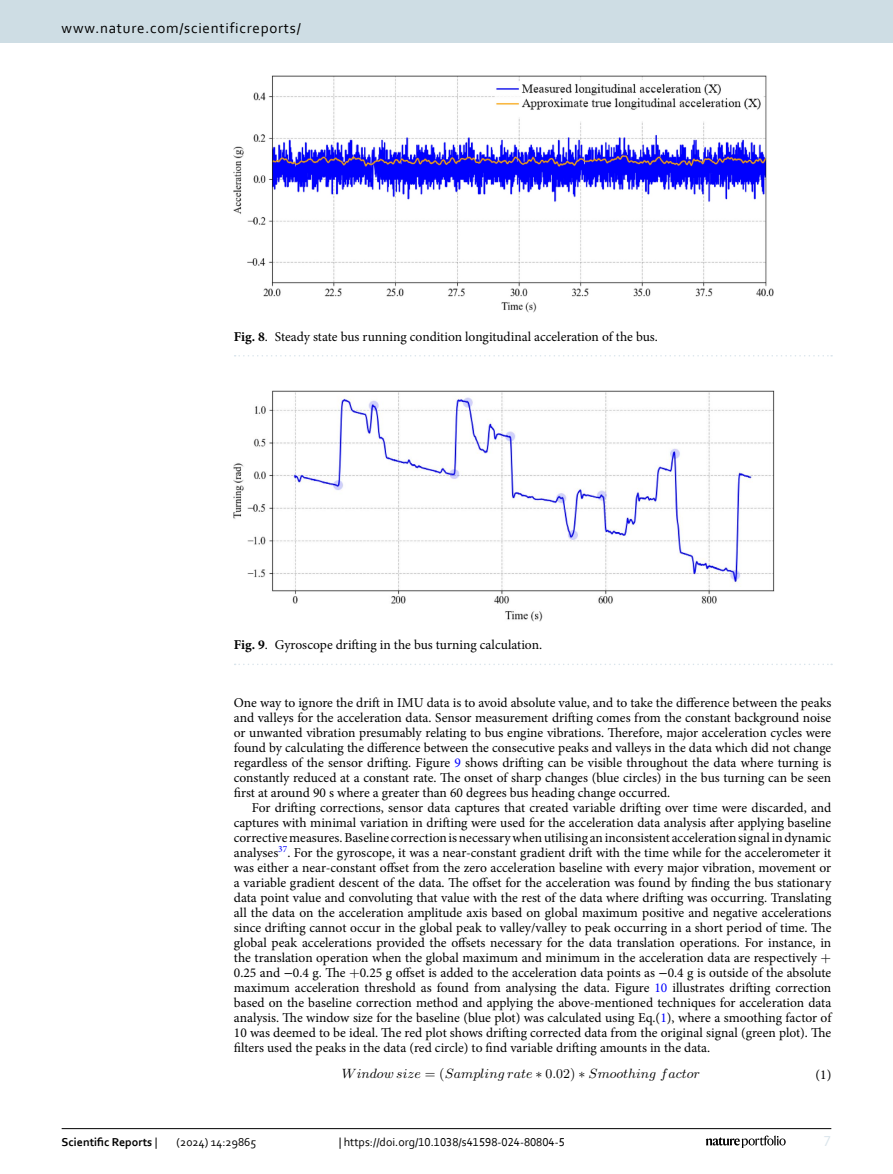
<style>
.page{position:relative;width:893px;height:1174px;background:#fff}
.page>*{position:absolute;margin:0;border:0;box-sizing:border-box;transform-origin:0 0}
.t1{font:15px "Corbel";letter-spacing:.05em;color:#000}
.t2{font:15px "Corbel";color:#d9e4eb}
.Body_Text_Indent{font:13.5px/15px "Minion Pro";color:#000;text-align:justify}
.Figure_Caption{font:13.5px "Minion Pro";color:#000}
.t3{font:13.5px "LM Math Italic 9";color:#000}
.EQ{font:13.5px "Minion Pro";color:#000}
.t4{font:12px "Corbel";color:#000}
.t5{font:700 12px "Corbel";color:#000}
.s1{font-weight:700}
.s2{color:#00f}
.s3{font-family:"LM Roman 9"}
.s4{font-family:"STIX"}
.s5{font-weight:400}
</style>
<div class="page">
<img style="left:234px;top:390px;width:541px;height:231px">
<svg style="left:235px;top:663px;width:597px;height:2px"></svg>
<img style="left:234px;top:76px;width:539px;height:237px">
<svg style="left:235px;top:355px;width:597px;height:1px"></svg>
<hr style="left:62px;top:1128px;width:769px;height:1px;background:#000">
<svg style="left:706px;top:1135px;width:80px;height:12px"></svg>
<div style="left:0;top:0;width:893px;height:43px;background:#cedde4"></div>
<p class="t1" style="left:62px;top:18px;width:241px">www.nature.com/scientificreports/</p>
<p class="Figure_Caption" style="left:234px;top:327px;width:425px"><span class="s1">Fig. 8</span>. Steady state bus running condition longitudinal acceleration of the bus.</p>
<p class="Figure_Caption" style="left:234px;top:636px;width:310px"><span class="s1">Fig. 9</span>. Gyroscope drifting in the bus turning calculation.</p>
<p class="Body_Text_Indent" style="left:234px;top:695px;width:599px">One way to ignore the drift in IMU data is to avoid absolute value, and to take the difference between the peaks and valleys for the acceleration data. Sensor measurement drifting comes from the constant background noise or unwanted vibration presumably relating to bus engine vibrations. Therefore, major acceleration cycles were found by calculating the difference between the consecutive peaks and valleys in the data which did not change regardless of the sensor drifting. Figure <span class="s2">9</span> shows drifting can be visible throughout the data where turning is constantly reduced at a constant rate. The onset of sharp changes (blue circles) in the bus turning can be seen first at around 90 s where a greater than 60 degrees bus heading change occurred.</p>
<p class="Body_Text_Indent" style="left:234px;top:800px;width:599px;text-indent:18px">For drifting corrections, sensor data captures that created variable drifting over time were discarded, and captures with minimal variation in drifting were used for the acceleration data analysis after applying baseline corrective measures. Baseline correction is necessary when utilising an inconsistent acceleration signal in dynamic analyses<sup>37</sup>. For the gyroscope, it was a near-constant gradient drift with the time while for the accelerometer it was either a near-constant offset from the zero acceleration baseline with every major vibration, movement or a variable gradient descent of the data. The offset for the acceleration was found by finding the bus stationary data point value and convoluting that value with the rest of the data where drifting was occurring. Translating all the data on the acceleration amplitude axis based on global maximum positive and negative accelerations since drifting cannot occur in the global peak to valley/valley to peak occurring in a short period of time. The global peak accelerations provided the offsets necessary for the data translation operations. For instance, in the translation operation when the global maximum and minimum in the acceleration data are respectively <span class="s3">+ </span>0.25 and <span class="s4">−</span>0.4 g. The <span class="s3">+</span>0.25 g offset is added to the acceleration data points as <span class="s4">−</span>0.4 g is outside of the absolute maximum acceleration threshold as found from analysing the data. Figure <span class="s2">10</span> illustrates drifting correction based on the baseline correction method and applying the above-mentioned techniques for acceleration data analysis. The window size for the baseline (blue plot) was calculated using Eq.(<span class="s2">1</span>), where a smoothing factor of 10 was deemed to be ideal. The red plot shows drifting corrected data from the original signal (green plot). The filters used the peaks in the data (red circle) to find variable drifting amounts in the data.</p>
<p class="t3" style="left:342px;top:1068px;width:359px">W indow size <span class="s3">= (</span>Sampling rate ∗ <span class="s3">0</span>.<span class="s3">02)</span> ∗ Smoothing factor</p>
<p class="EQ" style="left:815px;top:1065px;width:17px">(1)</p>
<p class="t5" style="left:62px;top:1134px;width:97px">Scientific Reports <span class="s5">|</span></p>
<p class="t4" style="left:177px;top:1134px;width:81px">(2024) 14:29865</p>
<p class="t4" style="left:339px;top:1134px;width:228px">| https://doi.org/10.1038/s41598-024-80804-5</p>
<p class="t2" style="left:824px;top:1132px;width:9px">7</p>
</div>
